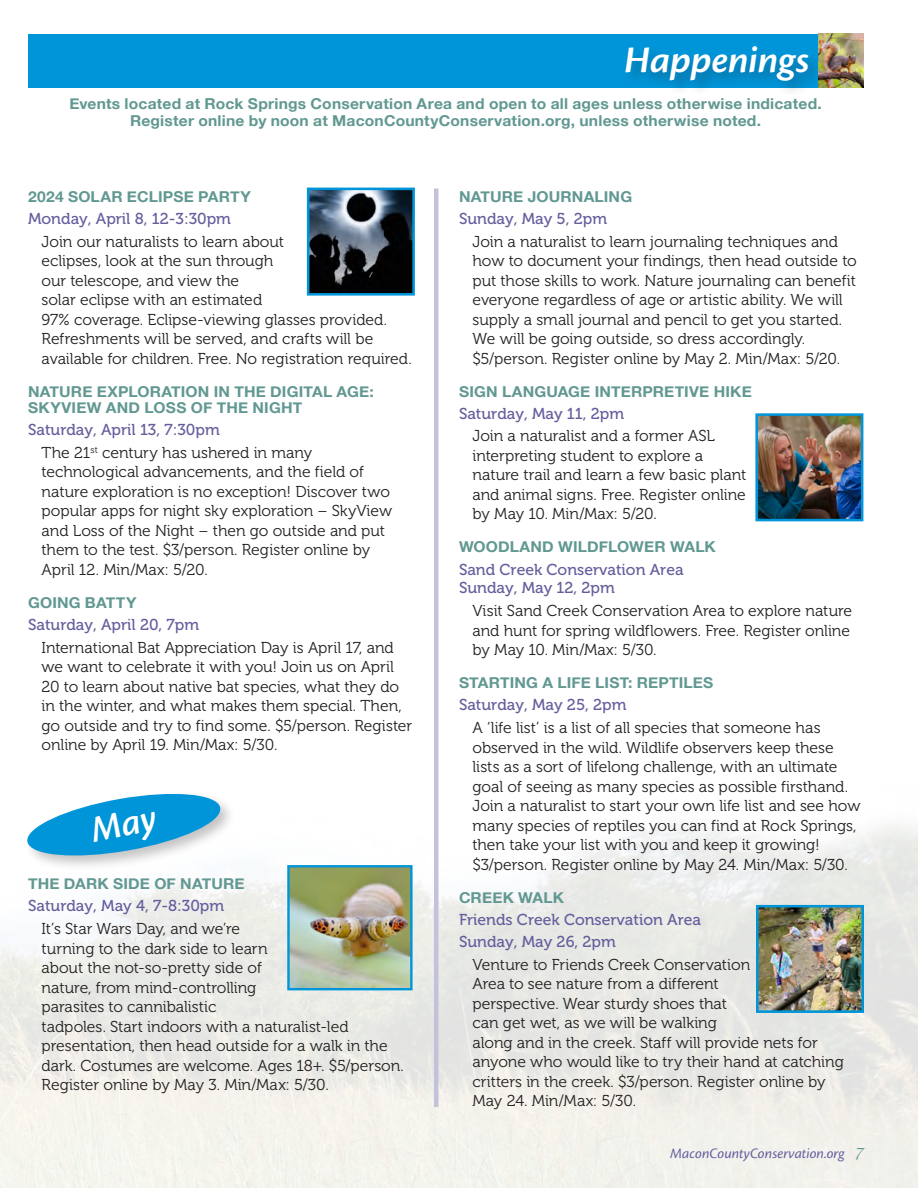
<style>
.page{position:relative;width:918px;height:1188px;background:#fff}
.page>*{position:absolute;margin:0;border:0;box-sizing:border-box;transform-origin:0 0}
.Happening_Subs{font:italic 600 39px "Cronos Pro";letter-spacing:-.005em;color:#fff;scale:1.04 1}
.Happenings_Body_copy{font:15.75px/19.5px "Museo 300";letter-spacing:-.005em;color:#231f20}
.Happenings_Date{font:15.75px/18.9px "Museo 500";color:#645e9d}
.Happenings_Event_Title{font:700 15px/16.5px "Helvetica Neue";letter-spacing:.01em;color:#619891;scale:1.04 1}
.Happening_Subs-2{font:700 15px/16.5px "Helvetica Neue";letter-spacing:.015em;color:#619891;text-align:center;scale:1.04 1}
.Page_Number_right{font:italic 15px "Cronos Pro";color:#645e9d}
.s1{font-family:"Apple Chancery";font-style:normal;font-size:18px;color:#619891}
</style>
<div class="page">
<hr style="left:434px;top:189px;width:4px;height:918px;background:#c4c1da">
<div style="left:24px;top:790px;width:212px;height:82px;background:#231f20;opacity:.27"></div>
<img style="left:290px;top:868px;width:120px;height:119px">
<div style="left:287px;top:865px;width:126px;height:125px;border:2px solid #0095d9"></div>
<div style="left:28px;top:34px;width:835px;height:54px;background:#0095d9"></div>
<div style="left:623px;top:44px;width:201px;height:53px;background:#231f20;opacity:.32"></div>
<img style="left:311px;top:192px;width:100px;height:100px">
<div style="left:307px;top:188px;width:108px;height:108px;border:3px solid #0095d9"></div>
<img style="left:759px;top:417px;width:100px;height:100px">
<div style="left:755px;top:413px;width:108px;height:108px;border:3px solid #0095d9"></div>
<img style="left:760px;top:909px;width:100px;height:100px">
<div style="left:756px;top:905px;width:108px;height:108px;border:3px solid #0095d9"></div>
<img style="left:819px;top:34px;width:45px;height:54px">
<svg style="left:25px;top:790px;width:198px;height:70px"></svg>
<p class="Happening_Subs" style="left:624px;top:38px;width:180px">Happenings</p>
<p class="Happening_Subs-2" style="left:69px;top:96px;width:725px">Events located at Rock Springs Conservation Area and open to all ages unless otherwise indicated.<br>Register online by noon at MaconCountyConservation.org, unless otherwise noted.</p>
<p class="Happenings_Event_Title" style="left:28px;top:189px;width:216px">2024 SOLAR ECLIPSE PARTY</p>
<p class="Happenings_Date" style="left:28px;top:209px;width:205px">Monday, April 8, 12-3:30pm</p>
<p class="Happenings_Body_copy" style="left:42px;top:232px;width:372px">Join our naturalists to learn about<br>eclipses, look at the sun through<br>our telescope, and view the<br>solar eclipse with an estimated<br>97% coverage. Eclipse-viewing glasses provided.<br>Refreshments will be served, and crafts will be available for children. Free. No registration required.</p>
<p class="Happenings_Event_Title" style="left:28px;top:383px;width:334px">NATURE EXPLORATION IN THE DIGITAL AGE:<br>SKYVIEW AND LOSS OF THE NIGHT</p>
<p class="Happenings_Date" style="left:28px;top:421px;width:193px">Saturday, April 13, 7:30pm</p>
<p class="Happenings_Body_copy" style="left:42px;top:443px;width:352px">The 21<sup>st</sup> century has ushered in many technological advancements, and the field of nature exploration is no exception! Discover two popular apps for night sky exploration – SkyView and Loss of the Night – then go outside and put them to the test. $3/person. Register online by April 12. Min/Max: 5/20.</p>
<p class="Happenings_Event_Title" style="left:28px;top:595px;width:106px">GOING BATTY</p>
<p class="Happenings_Date" style="left:28px;top:615px;width:173px">Saturday, April 20, 7pm</p>
<p class="Happenings_Body_copy" style="left:42px;top:638px;width:372px">International Bat Appreciation Day is April 17, and we want to celebrate it with you! Join us on April 20 to learn about native bat species, what they do in the winter, and what makes them special. Then, go outside and try to find some. $5/person. Register online by April 19. Min/Max: 5/30.</p>
<p class="Happenings_Event_Title" style="left:28px;top:876px;width:210px">THE DARK SIDE OF NATURE</p>
<p class="Happenings_Date" style="left:28px;top:897px;width:198px">Saturday, May 4, 7-8:30pm</p>
<p class="Happenings_Body_copy" style="left:42px;top:919px;width:364px">It’s Star Wars Day, and we’re<br>turning to the dark side to learn<br>about the not-so-pretty side of<br>nature, from mind-controlling<br>parasites to cannibalistic<br>tadpoles. Start indoors with a naturalist-led presentation, then head outside for a walk in the dark. Costumes are welcome. Ages 18+. $5/person.<br>Register online by May 3. Min/Max: 5/30.</p>
<p class="Happenings_Event_Title" style="left:459px;top:189px;width:168px">NATURE JOURNALING</p>
<p class="Happenings_Date" style="left:459px;top:209px;width:150px">Sunday, May 5, 2pm</p>
<p class="Happenings_Body_copy" style="left:472px;top:232px;width:386px">Join a naturalist to learn journaling techniques and how to document your findings, then head outside to put those skills to work. Nature journaling can benefit everyone regardless of age or artistic ability. We will supply a small journal and pencil to get you started.<br>We will be going outside, so dress accordingly. $5/person. Register online by May 2. Min/Max: 5/20.</p>
<p class="Happenings_Event_Title" style="left:459px;top:383px;width:283px">SIGN LANGUAGE INTERPRETIVE HIKE</p>
<p class="Happenings_Date" style="left:459px;top:404px;width:167px">Saturday, May 11, 2pm</p>
<p class="Happenings_Body_copy" style="left:472px;top:427px;width:275px">Join a naturalist and a former ASL interpreting student to explore a nature trail and learn a few basic plant and animal signs. Free. Register online by May 10. Min/Max: 5/20.</p>
<p class="Happenings_Event_Title" style="left:459px;top:539px;width:249px">WOODLAND WILDFLOWER WALK</p>
<p class="Happenings_Date" style="left:459px;top:560px;width:226px">Sand Creek Conservation Area<br>Sunday, May 12, 2pm</p>
<p class="Happenings_Body_copy" style="left:472px;top:601px;width:381px">Visit Sand Creek Conservation Area to explore nature and hunt for spring wildflowers. Free. Register online by May 10. Min/Max: 5/30.</p>
<p class="Happenings_Event_Title" style="left:459px;top:675px;width:246px">STARTING A LIFE LIST: REPTILES</p>
<p class="Happenings_Date" style="left:459px;top:696px;width:169px">Saturday, May 25, 2pm</p>
<p class="Happenings_Body_copy" style="left:472px;top:718px;width:389px">A ‘life list’ is a list of all species that someone has observed in the wild. Wildlife observers keep these lists as a sort of lifelong challenge, with an ultimate goal of seeing as many species as possible firsthand.<br>Join a naturalist to start your own life list and see how many species of reptiles you can find at Rock Springs, then take your list with you and keep it growing! $3/person. Register online by May 24. Min/Max: 5/30.</p>
<p class="Happenings_Event_Title" style="left:459px;top:889px;width:103px">CREEK WALK</p>
<p class="Happenings_Date" style="left:459px;top:910px;width:244px">Friends Creek Conservation Area</p>
<p class="Happenings_Date" style="left:459px;top:932px;width:158px">Sunday, May 26, 2pm</p>
<p class="Happenings_Body_copy" style="left:472px;top:955px;width:373px">Venture to Friends Creek Conservation<br>Area to see nature from a different<br>perspective. Wear sturdy shoes that<br>can get wet, as we will be walking<br>along and in the creek. Staff will provide nets for anyone who would like to try their hand at catching critters in the creek. $3/person. Register online by May 24. Min/Max: 5/30.</p>
<p class="Page_Number_right" style="left:670px;top:1144px;width:195px">MaconCountyConservation.org <span class="s1">7</span></p>
</div>
